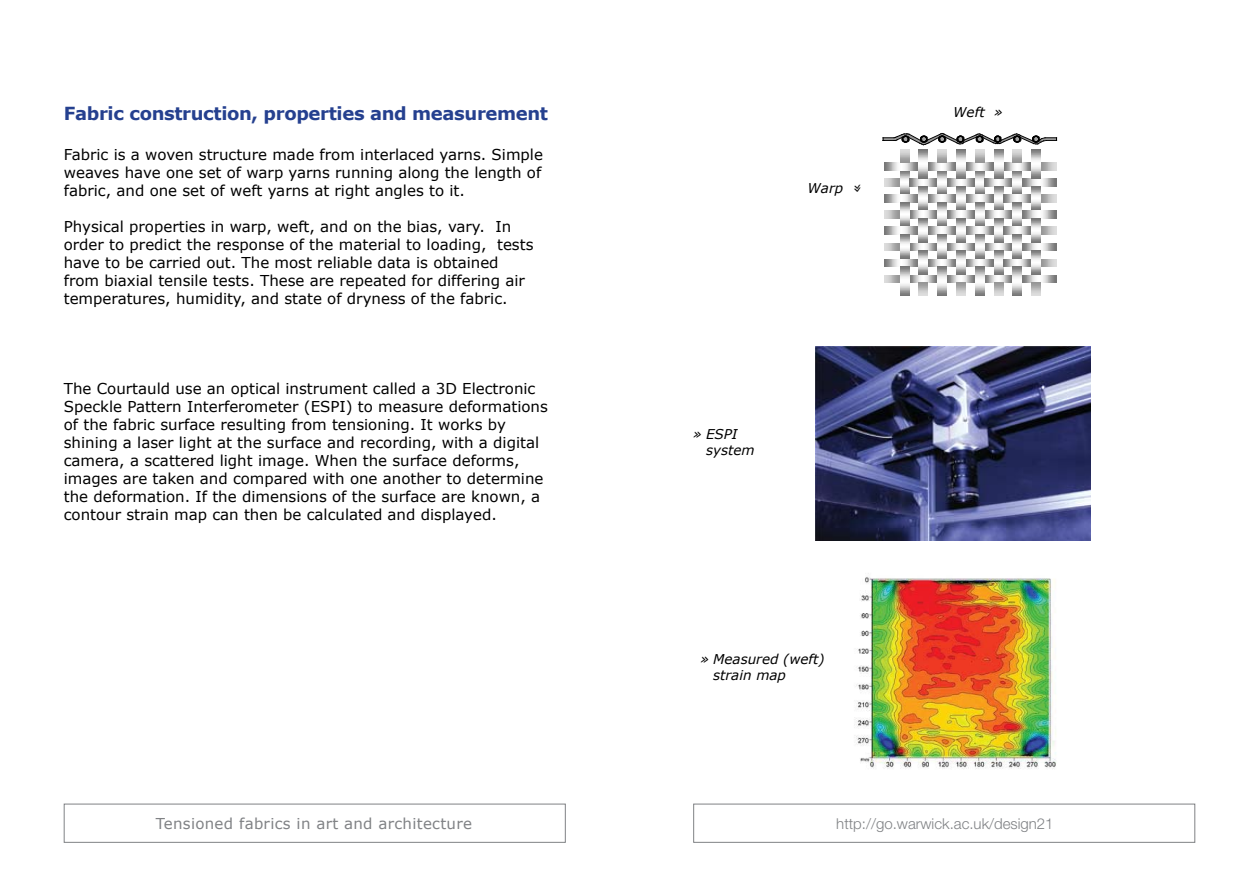
<style>
.page{position:relative;width:1259px;height:893px;background:#fff}
.page>*{position:absolute;margin:0;border:0;box-sizing:border-box;transform-origin:0 0}
.t1{font:700 18px "Verdana";letter-spacing:-.02em;color:#25408f}
.t2{font:15px/18px "Verdana";color:#000}
.t3{font:15px "Verdana";letter-spacing:.02em;color:#808285}
.t4{font:300 15px "Helvetica Neue";color:#808285}
.t5{font:italic 13.5px/16.5px "Verdana";color:#000}
</style>
<div class="page">
<div style="left:64px;top:804px;width:502px;height:39px;border:1px solid #808285"></div>
<div style="left:693px;top:804px;width:502px;height:39px;border:1px solid #808285"></div>
<svg style="left:883px;top:133px;width:174px;height:163px"></svg>
<img style="left:816px;top:347px;width:274px;height:193px">
<img style="left:854px;top:573px;width:202px;height:196px">
<p class="t1" style="left:64px;top:102px;width:486px">Fabric construction, properties and measurement</p>
<p class="t2" style="left:64px;top:145px;width:481px;text-align:justify">Fabric is a woven structure made from interlaced yarns. Simple weaves have one set of warp yarns running along the length of fabric, and one set of weft yarns at right angles to it.</p>
<p class="t2" style="left:64px;top:217px;width:471px">Physical properties in warp, weft, and on the bias, vary. In order to predict the response of the material to loading, tests have to be carried out. The most reliable data is obtained from biaxial tensile tests. These are repeated for differing air temperatures, humidity, and state of dryness of the fabric.</p>
<p class="t2" style="left:64px;top:379px;width:485px">The Courtauld use an optical instrument called a 3D Electronic Speckle Pattern Interferometer (ESPI) to measure deformations of the fabric surface resulting from tensioning. It works by shining a laser light at the surface and recording, with a digital camera, a scattered light image. When the surface deforms, images are taken and compared with one another to determine the deformation. If the dimensions of the surface are known, a contour strain map can then be calculated and displayed.</p>
<p class="t5" style="left:807px;top:180px;width:37px">Warp</p>
<p class="t5" style="left:706px;top:425px;width:50px;text-indent:-13px">» ESPI system</p>
<p class="t5" style="left:713px;top:650px;width:113px;text-indent:-13px">» Measured (weft) strain map</p>
<p class="t5" style="left:953px;top:103px;width:51px">Weft »</p>
<p class="t3" style="left:156px;top:813px;width:318px">Tensioned fabrics in art and architecture</p>
<p class="t4" style="left:836px;top:814px;width:219px">http://go.warwick.ac.uk/design21</p>
</div>
